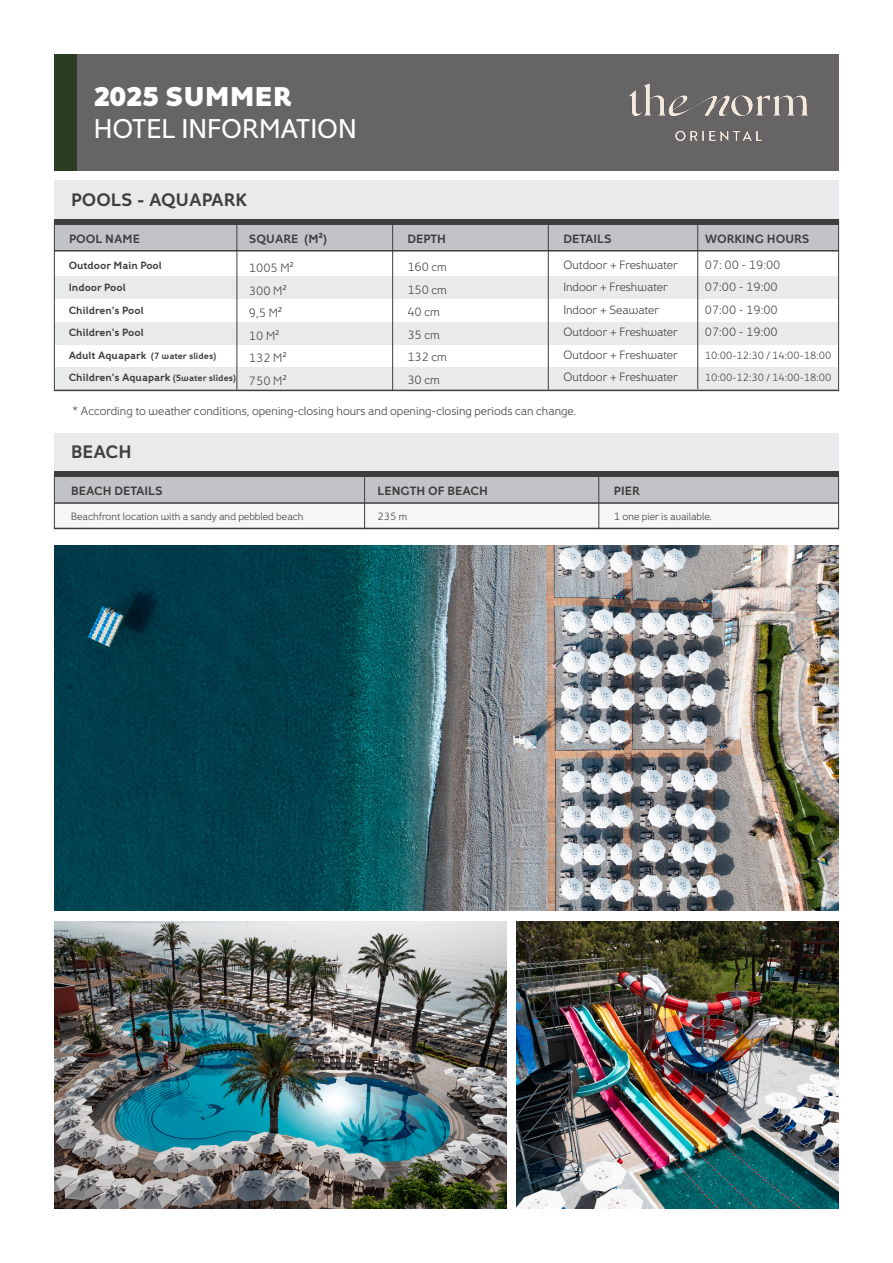
<style>
.page{position:relative;width:893px;height:1263px;background:#fff}
.page>*{position:absolute;margin:0;border:0;box-sizing:border-box;transform-origin:0 0}
.t1{font:27px "Fox Grotesque Pro";color:#fff}
.t2{font:800 27px "Fox Grotesque Pro";color:#fff}
.t3{font:700 18px "Fox Grotesque Pro";color:#3e3e3f}
.t4{font:12px "Fox Grotesque Pro Lt";color:#3e3e3f}
.t5{font:700 12px "Fox Grotesque Pro";color:#3e3e3f}
.t6{font:10.5px "Fox Grotesque Pro Lt";color:#3e3e3f}
.t7{font:700 10.5px "Fox Grotesque Pro";color:#3e3e3f}
.t8{font:700 9px "Fox Grotesque Pro";color:#3e3e3f}
.s1{font-size:10.5px}
.s2{font-size:9px}
</style>
<div class="page">
<div style="left:77px;top:54px;width:762px;height:116px;background:#666465"></div>
<div style="left:54px;top:54px;width:23px;height:116px;background:#2a3c21"></div>
<div style="left:54px;top:276px;width:785px;height:22px;background:#e9eaeb"></div>
<div style="left:54px;top:322px;width:785px;height:22px;background:#e9eaeb"></div>
<div style="left:54px;top:367px;width:785px;height:23px;background:#e9eaeb"></div>
<div style="left:54px;top:181px;width:785px;height:38px;background:#e9eaeb"></div>
<div style="left:54px;top:222px;width:785px;height:28px;background:#c2c3c6"></div>
<div style="left:54px;top:219px;width:785px;height:6px;background:#3e3e3f"></div>
<hr style="left:54px;top:250px;width:785px;height:1px;background:#3e3e3f">
<hr style="left:54px;top:390px;width:785px;height:1px;background:#3e3e3f">
<hr style="left:237px;top:222px;width:1px;height:169px;background:#3e3e3f">
<hr style="left:54px;top:222px;width:1px;height:169px;background:#3e3e3f">
<hr style="left:392px;top:222px;width:1px;height:169px;background:#3e3e3f">
<hr style="left:548px;top:222px;width:1px;height:169px;background:#3e3e3f">
<hr style="left:697px;top:220px;width:1px;height:169px;background:#3e3e3f">
<hr style="left:838px;top:220px;width:1px;height:171px;background:#3e3e3f">
<img style="left:54px;top:921px;width:452px;height:288px">
<img style="left:54px;top:546px;width:785px;height:364px">
<img style="left:517px;top:921px;width:322px;height:288px">
<img style="left:629px;top:83px;width:179px;height:58px">
<div style="left:55px;top:474px;width:783px;height:55px;background:#f6f6f7"></div>
<div style="left:54px;top:433px;width:785px;height:38px;background:#e9eaeb"></div>
<div style="left:54px;top:474px;width:785px;height:28px;background:#c2c3c6"></div>
<div style="left:54px;top:471px;width:785px;height:6px;background:#3e3e3f"></div>
<hr style="left:54px;top:502px;width:785px;height:2px;background:#3e3e3f">
<hr style="left:54px;top:528px;width:785px;height:1px;background:#3e3e3f">
<hr style="left:364px;top:474px;width:1px;height:55px;background:#3e3e3f">
<hr style="left:54px;top:474px;width:1px;height:55px;background:#3e3e3f">
<hr style="left:598px;top:474px;width:1px;height:55px;background:#3e3e3f">
<hr style="left:838px;top:474px;width:1px;height:55px;background:#3e3e3f">
<p class="t2" style="left:94px;top:79px;width:200px">2025 SUMMER</p>
<p class="t1" style="left:94px;top:112px;width:265px">HOTEL INFORMATION</p>
<p class="t3" style="left:71px;top:189px;width:178px">POOLS - AQUAPARK</p>
<p class="t5" style="left:69px;top:231px;width:72px">POOL NAME</p>
<p class="t5" style="left:249px;top:231px;width:80px">SQUARE (M²)</p>
<p class="t5" style="left:407px;top:231px;width:40px">DEPTH</p>
<p class="t5" style="left:563px;top:231px;width:50px">DETAILS</p>
<p class="t5" style="left:705px;top:231px;width:106px">WORKING HOURS</p>
<p class="t7" style="left:69px;top:259px;width:95px">Outdoor Main Pool</p>
<p class="t7" style="left:69px;top:281px;width:59px">Indoor Pool</p>
<p class="t7" style="left:69px;top:304px;width:77px">Children's Pool</p>
<p class="t7" style="left:69px;top:326px;width:77px">Children's Pool</p>
<p class="t8" style="left:69px;top:350px;width:149px"><span class="s1">Adult Aquapark</span> (7 water slides)</p>
<p class="t7" style="left:69px;top:371px;width:169px">Children's Aquapark <span class="s2">(5water slides)</span></p>
<p class="t4" style="left:563px;top:257px;width:116px">Outdoor + Freshwater</p>
<p class="t4" style="left:563px;top:280px;width:106px">Indoor + Freshwater</p>
<p class="t4" style="left:563px;top:302px;width:97px">Indoor + Seawater</p>
<p class="t4" style="left:563px;top:325px;width:116px">Outdoor + Freshwater</p>
<p class="t4" style="left:563px;top:347px;width:116px">Outdoor + Freshwater</p>
<p class="t4" style="left:563px;top:370px;width:116px">Outdoor + Freshwater</p>
<p class="t4" style="left:705px;top:257px;width:77px">07: 00 - 19:00</p>
<p class="t4" style="left:705px;top:280px;width:74px">07:00 - 19:00</p>
<p class="t4" style="left:705px;top:302px;width:74px">07:00 - 19:00</p>
<p class="t4" style="left:705px;top:325px;width:74px">07:00 - 19:00</p>
<p class="t6" style="left:705px;top:349px;width:128px">10:00-12:30 / 14:00-18:00</p>
<p class="t6" style="left:705px;top:371px;width:128px">10:00-12:30 / 14:00-18:00</p>
<p class="t4" style="left:249px;top:261px;width:46px">1005 M²</p>
<p class="t4" style="left:249px;top:283px;width:39px">300 M²</p>
<p class="t4" style="left:249px;top:306px;width:35px">9,5 M²</p>
<p class="t4" style="left:249px;top:328px;width:32px">10 M²</p>
<p class="t4" style="left:249px;top:351px;width:39px">132 M²</p>
<p class="t4" style="left:249px;top:373px;width:39px">750 M²</p>
<p class="t4" style="left:407px;top:260px;width:41px">160 cm</p>
<p class="t4" style="left:407px;top:282px;width:41px">150 cm</p>
<p class="t4" style="left:407px;top:305px;width:34px">40 cm</p>
<p class="t4" style="left:407px;top:327px;width:34px">35 cm</p>
<p class="t4" style="left:407px;top:350px;width:41px">132 cm</p>
<p class="t4" style="left:407px;top:372px;width:34px">30 cm</p>
<p class="t4" style="left:72px;top:404px;width:506px">* According to weather conditions, opening-closing hours and opening-closing periods can change.</p>
<p class="t3" style="left:71px;top:441px;width:62px">BEACH</p>
<p class="t5" style="left:71px;top:484px;width:93px">BEACH DETAILS</p>
<p class="t5" style="left:378px;top:484px;width:112px">LENGTH OF BEACH</p>
<p class="t5" style="left:614px;top:484px;width:27px">PIER</p>
<p class="t6" style="left:71px;top:510px;width:234px">Beachfront location with a sandy and pebbled beach</p>
<p class="t6" style="left:378px;top:510px;width:31px">235 m</p>
<p class="t6" style="left:614px;top:510px;width:100px">1 one pier is available.</p>
</div>
